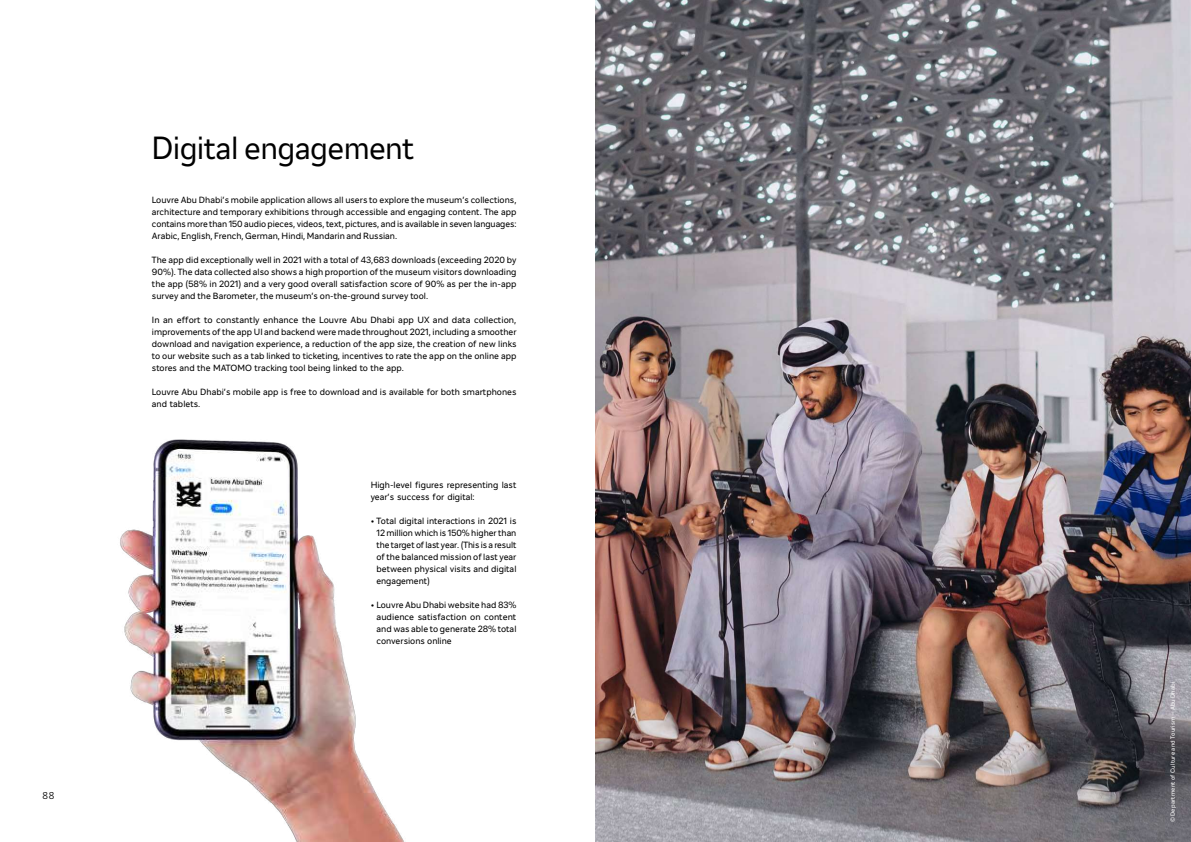
<style>
.page{position:relative;width:1191px;height:842px;background:#fff}
.page>*{position:absolute;margin:0;border:0;box-sizing:border-box;transform-origin:0 0}
.t1{font:32px "LAD Display";color:#000}
.t2{font:300 10px "Frutiger LT Pro";color:#000}
.t3{font:9px/12px "LAD";color:#000;text-align:justify}
.t4{font:6px "LAD";letter-spacing:.025em;color:#fff}
</style>
<div class="page">
<img style="left:595px;top:0;width:596px;height:842px">
<img style="left:120px;top:439px;width:284px;height:403px">
<p class="t2" style="left:43px;top:790px;width:13px">88</p>
<h1 class="t1" style="left:152px;top:129px;width:264px">Digital engagement</h1>
<p class="t3" style="left:152px;top:194px;width:366px">Louvre Abu Dhabi’s mobile application allows all users to explore the museum’s collections, architecture and temporary exhibitions through accessible and engaging content. The app contains more than 150 audio pieces, videos, text, pictures, and is available in seven languages:<br>Arabic, English, French, German, Hindi, Mandarin and Russian.</p>
<p class="t3" style="left:152px;top:254px;width:366px">The app did exceptionally well in 2021 with a total of 43,683 downloads (exceeding 2020 by 90%). The data collected also shows a high proportion of the museum visitors downloading the app (58% in 2021) and a very good overall satisfaction score of 90% as per the in-app survey and the Barometer, the museum’s on-the-ground survey tool.</p>
<p class="t3" style="left:152px;top:314px;width:366px">In an effort to constantly enhance the Louvre Abu Dhabi app UX and data collection, improvements of the app UI and backend were made throughout 2021, including a smoother download and navigation experience, a reduction of the app size, the creation of new links to our website such as a tab linked to ticketing, incentives to rate the app on the online app stores and the MATOMO tracking tool being linked to the app.</p>
<p class="t3" style="left:152px;top:386px;width:366px">Louvre Abu Dhabi’s mobile app is free to download and is available for both smartphones and tablets.</p>
<p class="t3" style="left:371px;top:479px;width:147px">High-level figures representing last year’s success for digital:</p>
<p class="t3" style="left:376px;top:515px;width:141px;text-indent:-6px">• Total digital interactions in 2021 is 12 million which is 150% higher than the target of last year. (This is a result of the balanced mission of last year between physical visits and digital engagement)</p>
<p class="t3" style="left:376px;top:599px;width:141px;text-indent:-6px">• Louvre Abu Dhabi website had 83% audience satisfaction on content and was able to generate 28% total conversions online</p>
<p class="t4" style="left:1169px;top:822px;width:142px;rotate:-90deg">© Department of Culture and Tourism – Abu Dhabi</p>
</div>
